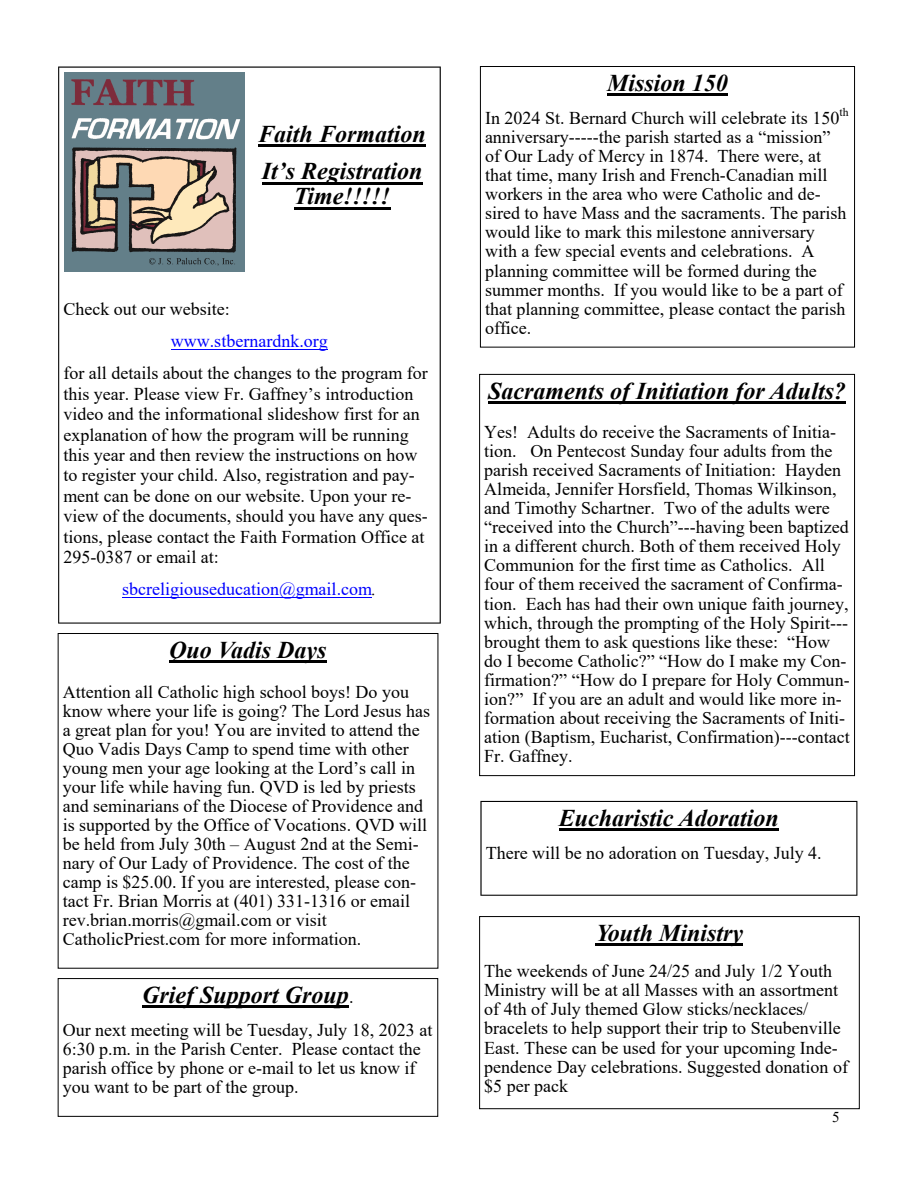
<style>
.page{position:relative;width:918px;height:1188px;background:#fff}
.page>*{position:absolute;margin:0;border:0;box-sizing:border-box;transform-origin:0 0}
.t1{font:italic 700 24px/37.7px "Times New Roman";color:#000}
.t2{font:18px/19px "Times New Roman";color:#000}
.t3{font:18px "Times New Roman";color:#00f}
.t4{font:15px "Times New Roman";color:#000}
.s1{font-style:italic;color:#000}
.s2{font-weight:400;font-style:normal;font-size:18px}
</style>
<div class="page">
<svg style="left:480px;top:801px;width:377px;height:95px"></svg>
<hr style="left:559px;top:829px;width:220px;height:2px;background:#000">
<svg style="left:58px;top:67px;width:383px;height:557px"></svg>
<hr style="left:258px;top:144px;width:168px;height:3px;background:#000">
<hr style="left:262px;top:182px;width:160px;height:2px;background:#000">
<hr style="left:294px;top:207px;width:96px;height:2px;background:#000">
<hr style="left:171px;top:349px;width:157px;height:1px;background:#00f">
<hr style="left:122px;top:597px;width:250px;height:1px;background:#00f">
<div style="left:479px;top:916px;width:381px;height:193px;border:1px solid #000"></div>
<hr style="left:596px;top:944px;width:147px;height:2px;background:#000">
<div style="left:480px;top:66px;width:375px;height:282px;border:1px solid #000"></div>
<hr style="left:607px;top:94px;width:121px;height:2px;background:#000">
<div style="left:479px;top:374px;width:376px;height:402px;border:1px solid #000"></div>
<hr style="left:488px;top:401px;width:358px;height:3px;background:#000">
<img style="left:64px;top:72px;width:181px;height:200px">
<hr style="left:169px;top:661px;width:158px;height:2px;background:#000">
<div style="left:58px;top:978px;width:380px;height:139px;border:1px solid #000"></div>
<hr style="left:142px;top:1006px;width:207px;height:2px;background:#000">
<h1 class="t1" style="left:258px;top:115px;width:169px">Faith Formation<br>It’s Registration</h1>
<h1 class="t1" style="left:294px;top:177px;width:98px">Time!!!!!</h1>
<p class="t2" style="left:63px;top:299px;width:168px">Check out our website:</p>
<p class="t3" style="left:171px;top:331px;width:159px">www.stbernardnk.org</p>
<p class="t2" style="left:63px;top:363px;width:366px;line-height:20.4px">for all details about the changes to the program for this year. Please view Fr. Gaffney’s introduction video and the informational slideshow first for an explanation of how the program will be running this year and then review the instructions on how to register your child. Also, registration and pay&shy;ment can be done on our website. Upon your re&shy;view of the documents, should you have any ques&shy;tions, please contact the Faith Formation Office at 295-0387 or email at:</p>
<p class="t3" style="left:122px;top:579px;width:256px">sbcreligiouseducation@gmail.com<span class="s1">.</span></p>
<h1 class="t1" style="left:169px;top:631px;width:159px">Quo Vadis Days</h1>
<p class="t2" style="left:63px;top:682px;width:369px">Attention all Catholic high school boys! Do you know where your life is going? The Lord Jesus has a great plan for you! You are invited to attend the Quo Vadis Days Camp to spend time with other young men your age looking at the Lord’s call in your life while having fun. QVD is led by priests and seminarians of the Diocese of Providence and is supported by the Office of Vocations. QVD will be held from July 30th – August 2nd at the Semi&shy;nary of Our Lady of Providence. The cost of the camp is $25.00. If you are interested, please con&shy;tact Fr. Brian Morris at (401) 331-1316 or email rev.brian.morris@gmail.com or visit CatholicPriest.com for more information.</p>
<h1 class="t1" style="left:142px;top:976px;width:213px">Grief Support Group<span class="s2">.</span></h1>
<p class="t2" style="left:63px;top:1020px;width:371px">Our next meeting will be Tuesday, July 18, 2023 at 6:30 p.m. in the Parish Center. Please contact the parish office by phone or e-mail to let us know if you want to be part of the group.</p>
<h1 class="t1" style="left:607px;top:64px;width:122px">Mission 150</h1>
<p class="t2" style="left:485px;top:108px;width:365px">In 2024 St. Bernard Church will celebrate its 150<sup>th </sup>anniversary-----the parish started as a “mission” of Our Lady of Mercy in 1874. There were, at that time, many Irish and French-Canadian mill workers in the area who were Catholic and de&shy;sired to have Mass and the sacraments. The parish would like to mark this milestone anniversary with a few special events and celebrations. A planning committee will be formed during the summer months. If you would like to be a part of that planning committee, please contact the parish office.</p>
<h1 class="t1" style="left:488px;top:372px;width:359px">Sacraments of Initiation for Adults?</h1>
<p class="t2" style="left:484px;top:422px;width:367px">Yes! Adults do receive the Sacraments of Initia&shy;tion. On Pentecost Sunday four adults from the parish received Sacraments of Initiation: Hayden Almeida, Jennifer Horsfield, Thomas Wilkinson, and Timothy Schartner. Two of the adults were “received into the Church”---having been baptized in a different church. Both of them received Holy Communion for the first time as Catholics. All four of them received the sacrament of Confirma&shy;tion. Each has had their own unique faith journey, which, through the prompting of the Holy Spirit--- brought them to ask questions like these: “How do I become Catholic?” “How do I make my Con&shy;firmation?” “How do I prepare for Holy Commun&shy;ion?” If you are an adult and would like more in&shy;formation about receiving the Sacraments of Initi&shy;ation (Baptism, Eucharist, Confirmation)---contact Fr. Gaffney.</p>
<h1 class="t1" style="left:559px;top:799px;width:221px">Eucharistic Adoration</h1>
<p class="t2" style="left:486px;top:844px;width:337px">There will be no adoration on Tuesday, July 4.</p>
<h1 class="t1" style="left:596px;top:914px;width:149px">Youth Ministry</h1>
<p class="t2" style="left:484px;top:962px;width:365px">The weekends of June 24/25 and July 1/2 Youth Ministry will be at all Masses with an assortment of 4th of July themed Glow sticks/necklaces/ bracelets to help support their trip to Steubenville East. These can be used for your upcoming Inde&shy;pendence Day celebrations. Suggested donation of $5 per pack</p>
<p class="t4" style="left:832px;top:1109px;width:9px">5</p>
</div>
